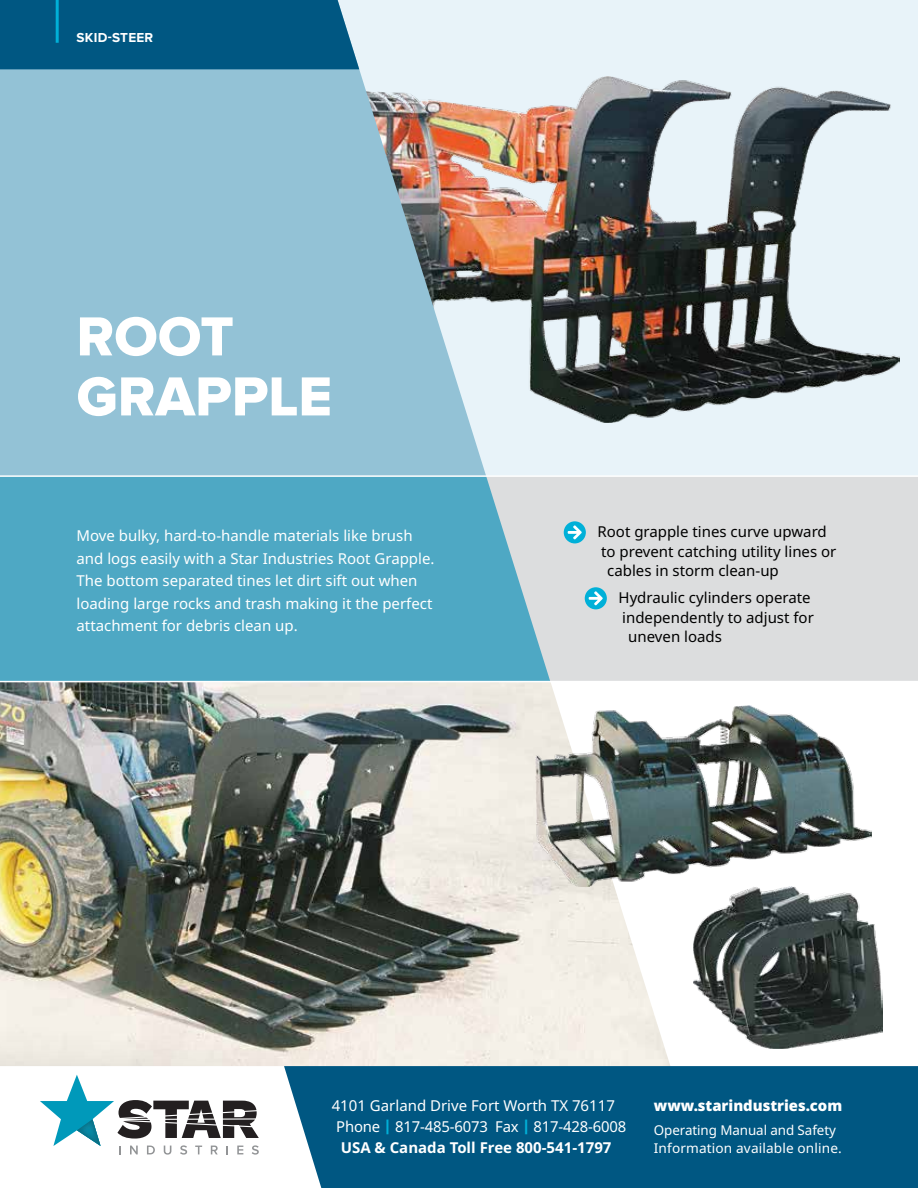
<style>
.page{position:relative;width:918px;height:1188px;background:#fff}
.page>*{position:absolute;margin:0;border:0;box-sizing:border-box;transform-origin:0 0}
.t1{font:57px/60px "Proxima Nova Extrabld";color:#fff}
.t2{font:15px/22.5px "Noto Sans";color:#fff}
.t3{font:15px "Noto Sans";color:#000}
.t4{font:700 15px "Noto Sans";color:#fff}
.t5{font:900 15px "Noto Sans";color:#fff}
.t6{font:13.5px/18px "Noto Sans";letter-spacing:.01em;color:#fff}
.t7{font:700 13.5px "Proxima Nova";letter-spacing:.02em;color:#fff}
.s1{font-weight:900;color:#00b0d8}
</style>
<div class="page">
<img style="left:0;top:682px;width:670px;height:384px">
<div style="left:0;top:1007px;width:400px;height:181px;background:#000;opacity:.5"></div>
<svg style="left:0;top:1066px;width:284px;height:122px"></svg>
<div style="left:284px;top:1066px;width:634px;height:122px;background:#005782"></div>
<div style="left:0;top:0;width:918px;height:476px;background:#e8f3f9"></div>
<img style="left:486px;top:77px;width:414px;height:345px">
<div style="left:0;top:476px;width:918px;height:206px;background:#dcddde"></div>
<svg style="left:0;top:68px;width:486px;height:407px;background:#98bdcd"></svg>
<div style="left:0;top:0;width:359px;height:69px;background:#005782"></div>
<hr style="left:56px;top:0;width:3px;height:43px;background:#00b0d8">
<div style="left:0;top:477px;width:550px;height:204px;background:#4ea8c4"></div>
<svg style="left:564px;top:521px;width:22px;height:22px"></svg>
<svg style="left:584px;top:587px;width:23px;height:22px"></svg>
<hr style="left:0;top:475px;width:918px;height:2px;background:#fff">
<img style="left:694px;top:887px;width:189px;height:161px">
<img style="left:536px;top:706px;width:336px;height:181px">
<hr style="left:0;top:681px;width:918px;height:1px;background:#fff">
<p class="t7" style="left:85px;top:31px;width:52px">ECTION</p>
<p class="t7" style="left:77px;top:31px;width:78px">SKID-STEER</p>
<h1 class="t1" style="left:77px;top:289px;width:167px">NAME</h1>
<h1 class="t1" style="left:77px;top:309px;width:257px">ROOT<br>GRAPPLE</h1>
<p class="t2" style="left:77px;top:525px;width:360px">Move bulky, hard-to-handle materials like brush and logs easily with a Star Industries Root Grapple.<br>The bottom separated tines let dirt sift out when loading large rocks and trash making it the perfect attachment for debris clean up.</p>
<p class="t3" style="left:598px;top:521px;width:231px">Root grapple tines curve upward</p>
<p class="t3" style="left:601px;top:541px;width:237px">to prevent catching utility lines or</p>
<p class="t3" style="left:607px;top:560px;width:173px">cables in storm clean-up</p>
<p class="t3" style="left:619px;top:587px;width:194px">Hydraulic cylinders operate</p>
<p class="t3" style="left:622px;top:607px;width:193px">independently to adjust for</p>
<p class="t3" style="left:628px;top:626px;width:95px">uneven loads</p>
<p class="t2" style="left:77px;top:570px;width:82px">Descrip ion</p>
<p class="t2" style="left:332px;top:1095px;width:285px">4101 Garland Drive Fort Worth TX 76117</p>
<p class="t2" style="left:336px;top:1116px;width:292px">Phone <span class="s1">|</span> 817-485-6073 Fax <span class="s1">|</span> 817-428-6008</p>
<p class="t4" style="left:341px;top:1137px;width:272px">USA &amp; Canada Toll Free 800-541-1797</p>
<p class="t5" style="left:654px;top:1094px;width:190px">www.starindustries.com</p>
<p class="t6" style="left:654px;top:1121px;width:190px">Operating Manual and Safety<br>Information available online.</p>
</div>
